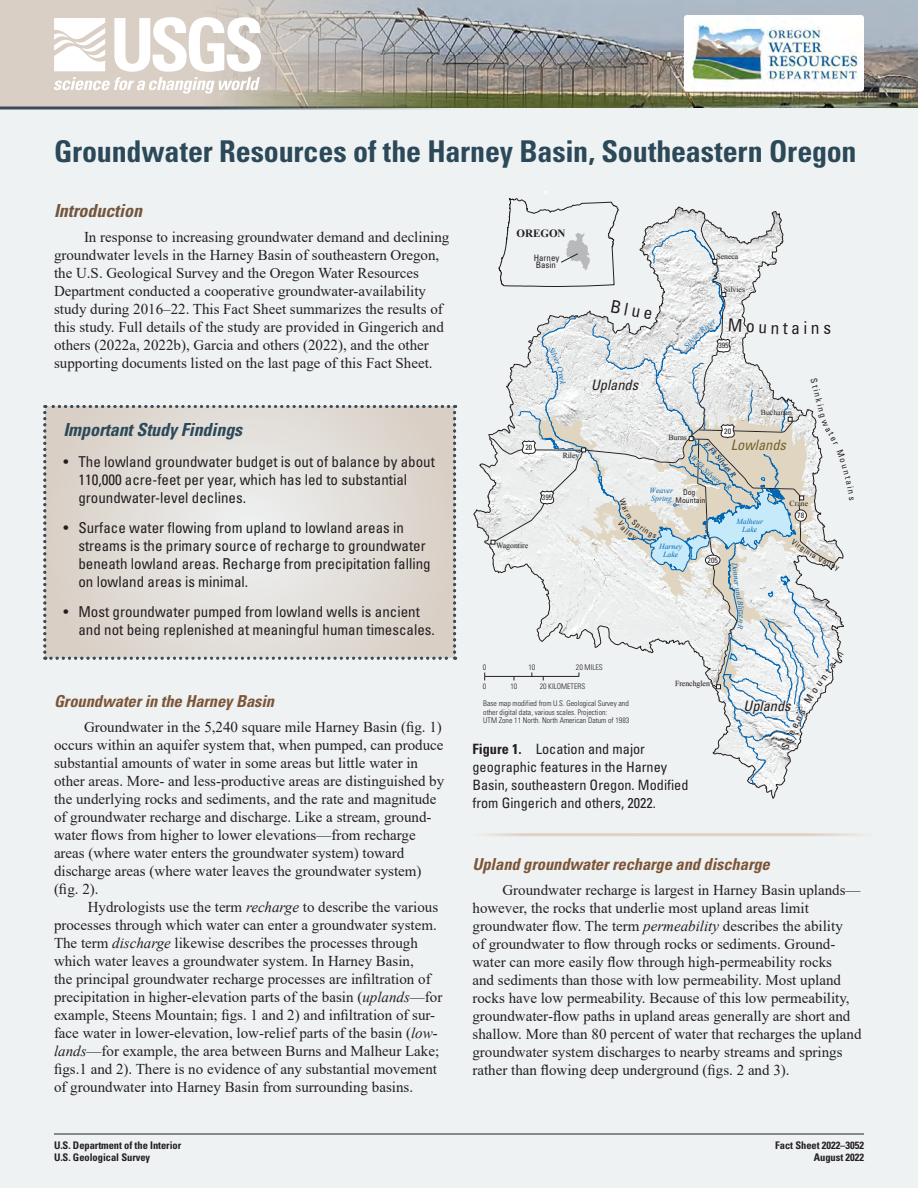
<style>
.page{position:relative;width:918px;height:1188px;background:#fff}
.page>*{position:absolute;margin:0;border:0;box-sizing:border-box;transform-origin:0 0}
.t1{font:700 condensed 30px "Univers";letter-spacing:-.005em;color:#2c4959}
.Heading_1{font:italic 700 condensed 18px "Univers";letter-spacing:-.005em;color:#2c4959}
.Heading_1-2{font:italic 700 condensed 18px "Univers";letter-spacing:-.005em;color:#73563d}
.t2{font:condensed 17.7px "Univers";color:#231f20}
.Heading_1-3{font:italic 700 condensed 16.5px "Univers";letter-spacing:-.005em;color:#7d5538}
.Body_Text{font:15px/18px "Times New Roman";color:#231f20}
.t3{font:condensed 15px/18px "Univers";color:#231f20}
.t4{font:italic condensed 14.4px "Univers";color:#231f20}
.t5{font:italic condensed 14.4px "Univers";color:#73642a}
.FigureCaption{font:condensed 14.25px/18px "Univers";color:#231f20}
.t6{font:700 11.1px "Times New Roman";color:#231f20}
.DBID{font:700 condensed 10.5px "Univers";letter-spacing:-.005em;color:#231f20}
.Series{font:700 condensed 10.5px "Univers";letter-spacing:-.005em;color:#231f20}
.t7{font:condensed 8.85px "Univers";color:#231f20}
.t8{font:300 condensed 7.8px/9.3px "Univers";color:#231f20}
.t9{font:7.8px "Times New Roman";color:#231f20}
.t10{font:italic 7.8px/8.9px "Times New Roman";color:#0166b3;text-align:center}
.t11{font:condensed 7.8px/7.6px "Univers";color:#231f20;text-align:center}
.s1{font-style:italic}
.s2{font-weight:700}
</style>
<div class="page">
<div style="left:0;top:99px;width:918px;height:1089px;background:#eff2f3"></div>
<img style="left:0;top:0;width:918px;height:110px">
<svg style="left:43px;top:405px;width:413px;height:255px"></svg>
<hr style="left:640px;top:833px;width:247px;height:3px;background:#ded1c6">
<hr style="left:452px;top:833px;width:188px;height:3px;background:#ded1c6">
<hr style="left:485px;top:676px;width:94px;height:1px;background:#231f20">
<img style="left:684px;top:15px;width:180px;height:77px">
<hr style="left:54px;top:1134px;width:810px;height:1px;background:#231f20">
<svg style="left:53px;top:17px;width:208px;height:77px"></svg>
<svg style="left:491px;top:191px;width:353px;height:593px"></svg>
<p class="t1" style="left:54px;top:133px;width:804px">Groundwater Resources of the Harney Basin, Southeastern Oregon</p>
<p class="Heading_1-2" style="left:54px;top:199px;width:90px">Introduction</p>
<p class="Body_Text" style="left:54px;top:228px;width:397px;text-indent:30px">In response to increasing groundwater demand and declining groundwater levels in the Harney Basin of southeastern Oregon, the U.S. Geological Survey and the Oregon Water Resources Department conducted a cooperative groundwater-availability study during 2016–22. This Fact Sheet summarizes the results of this study. Full details of the study are provided in Gingerich and others (2022a, 2022b), Garcia and others (2022), and the other supporting documents listed on the last page of this Fact Sheet.</p>
<p class="t6" style="left:516px;top:226px;width:51px">OREGON</p>
<p class="t7" style="left:534px;top:252px;width:27px">Harney</p>
<p class="t9" style="left:716px;top:251px;width:23px">Seneca</p>
<p class="t9" style="left:724px;top:284px;width:23px">Silvies</p>
<p class="t7" style="left:536px;top:259px;width:22px">Basin</p>
<p class="t2" style="left:804px;top:317px;width:18px">in</p>
<p class="t10" style="left:682px;top:344px;width:15px;rotate:-46deg">Silvi</p>
<p class="t11" style="left:718px;top:341px;width:12px">395</p>
<p class="Heading_1" style="left:63px;top:419px;width:180px">Important Study Findings</p>
<p class="t3" style="left:78px;top:453px;width:358px;text-indent:-15px">• The lowland groundwater budget is out of balance by about<br>110,000 acre-feet per year, which has led to substantial groundwater-level declines.</p>
<p class="t3" style="left:78px;top:519px;width:354px;text-indent:-15px">• Surface water flowing from upland to lowland areas in streams is the primary source of recharge to groundwater beneath lowland areas. Recharge from precipitation falling on lowland areas is minimal.</p>
<p class="t3" style="left:78px;top:603px;width:358px;text-indent:-15px">• Most groundwater pumped from lowland wells is ancient and not being replenished at meaningful human timescales.</p>
<p class="Heading_1-3" style="left:54px;top:691px;width:222px">Groundwater in the Harney Basin</p>
<p class="Body_Text" style="left:54px;top:718px;width:392px;text-indent:30px">Groundwater in the 5,240 square mile Harney Basin (fig. 1) occurs within an aquifer system that, when pumped, can produce substantial amounts of water in some areas but little water in other areas. More- and less-productive areas are distinguished by the underlying rocks and sediments, and the rate and magnitude of groundwater recharge and discharge. Like a stream, ground&shy;water flows from higher to lower elevations—from recharge areas (where water enters the groundwater system) toward discharge areas (where water leaves the groundwater system) (fig. 2).</p>
<p class="Body_Text" style="left:54px;top:898px;width:390px;text-indent:34px">Hydrologists use the term <span class="s1">recharge</span> to describe the various processes through which water can enter a groundwater system.<br>The term <span class="s1">discharge</span> likewise describes the processes through which water leaves a groundwater system. In Harney Basin,<br>the principal groundwater recharge processes are infiltration of precipitation in higher-elevation parts of the basin (<span class="s1">uplands</span>—for example, Steens Mountain; figs. 1 and 2) and infiltration of sur&shy;face water in lower-elevation, low-relief parts of the basin (<span class="s1">low&shy;lands</span>—for example, the area between Burns and Malheur Lake; figs.1 and 2). There is no evidence of any substantial movement of groundwater into Harney Basin from surrounding basins.</p>
<p class="DBID" style="left:54px;top:1139px;width:129px">U.S. Department of the Interior</p>
<p class="DBID" style="left:54px;top:1151px;width:98px">U.S. Geological Survey</p>
<p class="t11" style="left:525px;top:443px;width:8px">20</p>
<p class="t9" style="left:563px;top:450px;width:18px">Riley</p>
<p class="t11" style="left:542px;top:493px;width:12px">395</p>
<p class="t9" style="left:496px;top:540px;width:34px">Wagontire</p>
<p class="t4" style="left:591px;top:376px;width:49px">Uplands</p>
<p class="t9" style="left:668px;top:432px;width:20px">Burns</p>
<p class="t10" style="left:704px;top:462px;width:15px;rotate:44deg">k Sil</p>
<p class="t10" style="left:650px;top:487px;width:25px;line-height:7.6px;text-align:left">Weaver<br>Spring</p>
<p class="t11" style="left:676px;top:488px;width:31px">Dog<br>Mountain</p>
<p class="t11" style="left:724px;top:427px;width:8px">20</p>
<p class="t9" style="left:761px;top:407px;width:32px">Buchanan</p>
<p class="t5" style="left:731px;top:436px;width:57px">Lowlands</p>
<p class="t10" style="left:737px;top:516px;width:28px">Malheur<br>Lake</p>
<p class="t9" style="left:790px;top:498px;width:20px">Crane</p>
<p class="t11" style="left:797px;top:512px;width:8px">78</p>
<p class="t10" style="left:659px;top:542px;width:25px;line-height:7.8px">Harney<br>Lake</p>
<p class="t11" style="left:708px;top:556px;width:12px">205</p>
<p class="t10" style="left:739px;top:562px;width:35px;rotate:82deg">Donner un</p>
<p class="t11" style="left:825px;top:557px;width:19px;rotate:25deg">alley</p>
<p class="t8" style="left:483px;top:662px;width:5px">0</p>
<p class="t8" style="left:528px;top:662px;width:8px">10</p>
<p class="t8" style="left:576px;top:662px;width:29px">20 MILES</p>
<p class="t8" style="left:483px;top:681px;width:5px">0</p>
<p class="t8" style="left:511px;top:681px;width:8px">10</p>
<p class="t8" style="left:540px;top:681px;width:47px">20 KILOMETERS</p>
<p class="t8" style="left:483px;top:698px;width:147px">Base map modified from U.S. Geological Survey and other digital data, various scales. Projection:</p>
<p class="t8" style="left:483px;top:716px;width:147px">UTM Zone 11 North. North American Datum of 1983</p>
<p class="t9" style="left:675px;top:678px;width:36px">Frenchglen</p>
<p class="FigureCaption" style="left:472px;top:740px;width:218px"><span class="s2">Figure 1.</span> Location and major geographic features in the Harney Basin, southeastern Oregon. Modified from Gingerich and others, 2022.</p>
<p class="t4" style="left:744px;top:697px;width:49px">Uplands</p>
<p class="Heading_1-3" style="left:472px;top:854px;width:299px">Upland groundwater recharge and discharge</p>
<p class="Body_Text" style="left:472px;top:881px;width:391px;text-indent:30px">Groundwater recharge is largest in Harney Basin uplands— however, the rocks that underlie most upland areas limit groundwater flow. The term <span class="s1">permeability</span> describes the ability<br>of groundwater to flow through rocks or sediments. Ground&shy;water can more easily flow through high-permeability rocks<br>and sediments than those with low permeability. Most upland rocks have low permeability. Because of this low permeability, groundwater-flow paths in upland areas generally are short and shallow. More than 80 percent of water that recharges the upland groundwater system discharges to nearby streams and springs rather than flowing deep underground (figs. 2 and 3).</p>
<p class="Series" style="left:775px;top:1139px;width:90px">Fact Sheet 2022–3052</p>
<p class="Series" style="left:814px;top:1151px;width:52px">August 2022</p>
</div>
